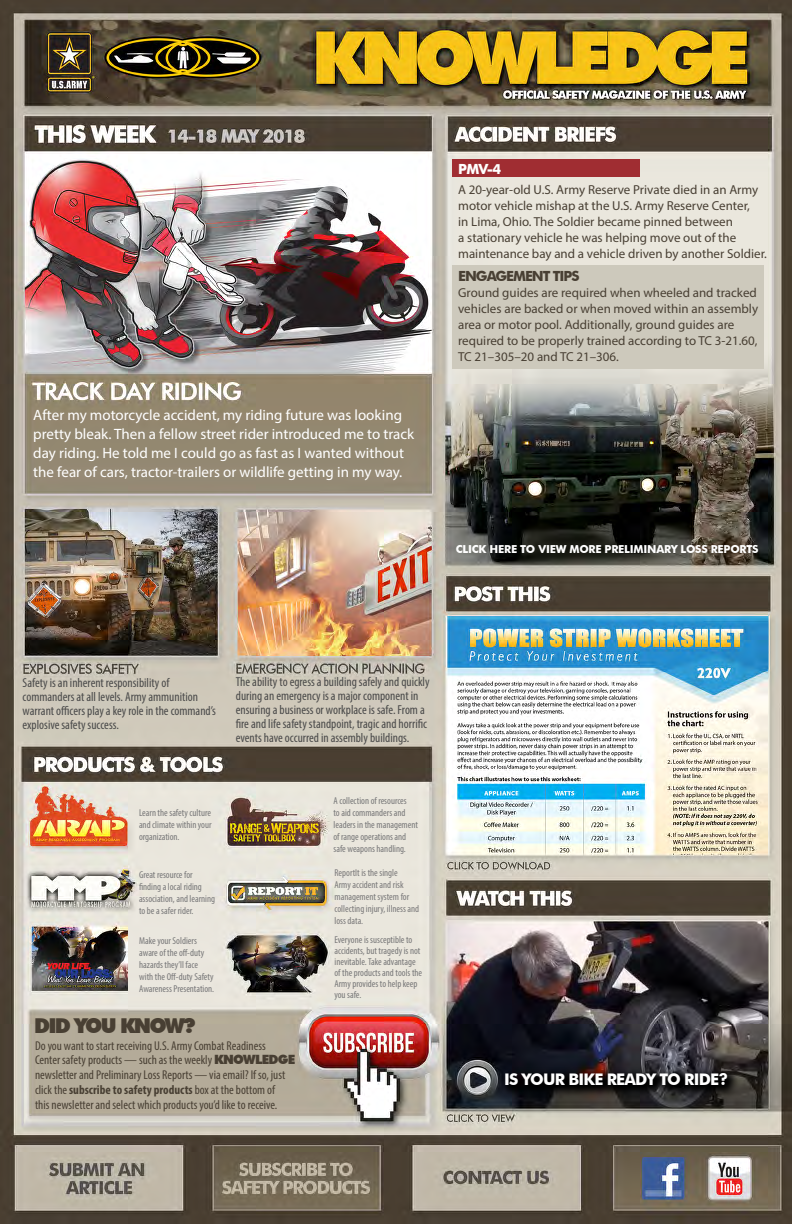
<style>
.page{position:relative;width:792px;height:1224px;background:#fff}
.page>*{position:absolute;margin:0;border:0;box-sizing:border-box;transform-origin:0 0}
.t1{font:900 20.5px "Futura BT";letter-spacing:-.09em;color:#483f33}
.t2{font:700 16px "Futura BT";letter-spacing:-.05em;color:#fff}
.t3{font:15px/19px "Myriad Pro";color:#fff}
.t4{font:700 14px "Futura BT";letter-spacing:-.075em;color:#483f33}
.t5{font:700 14px "Futura BT";color:#fff}
.t6{font:13px/16px "Myriad Pro";color:#483f33}
.t7{font:condensed 13px/14px "Myriad Pro";color:#4a4a4a}
.t8{font:condensed 12.8px/14.8px "Myriad Pro";color:#483f33}
.t9{font:700 11px "Futura BT";letter-spacing:-.02em;color:#fff}
.t10{font:condensed 10px/12px "Myriad Pro";color:#787879}
.t11{font:condensed 10px/12px "Myriad Pro";color:#7a797a}
.s1{font-family:"Futura BT";font-weight:900;font-stretch:normal}
.s2{font-weight:700}
</style>
<div class="page">
<img style="left:0;top:0;width:792px;height:1224px">
<div style="left:453px;top:160px;width:187px;height:17px;background:#a02d32"></div>
<svg style="left:499px;top:1067px;width:241px;height:31px;background:#171516"></svg>
<div style="left:452px;top:265px;width:312px;height:104px;background:#cdc9bc"></div>
<p class="t3" style="left:33px;top:405px;width:382px">After my motorcycle accident, my riding future was looking pretty bleak. Then a fellow street rider introduced me to track day riding. He told me I could go as fast as I wanted without the fear of cars, tractor-trailers or wildlife getting in my way.</p>
<h3 class="t5" style="left:458px;top:160px;width:44px">PMV-4</h3>
<p class="t6" style="left:458px;top:181px;width:310px">A 20-year-old U.S. Army Reserve Private died in an Army motor vehicle mishap at the U.S. Army Reserve Center,<br>in Lima, Ohio. The Soldier became pinned between<br>a stationary vehicle he was helping move out of the maintenance bay and a vehicle driven by another Soldier.</p>
<h3 class="t4" style="left:458px;top:268px;width:123px">ENGAGEMENT TIPS</h3>
<p class="t6" style="left:458px;top:285px;width:301px">Ground guides are required when wheeled and tracked vehicles are backed or when moved within an assembly area or motor pool. Additionally, ground guides are required to be properly trained according to TC 3-21.60, TC 21–305–20 and TC 21–306.</p>
<p class="t9" style="left:456px;top:543px;width:304px">CLICK HERE TO VIEW MORE PRELIMINARY LOSS REPORTS</p>
<h3 class="t7" style="left:23px;top:676px;width:195px">Safety is an inherent responsibility of commanders at all levels. Army ammunition warrant officers play a key role in the command’s explosive safety success.</h3>
<p class="t7" style="left:236px;top:675px;width:195px">The ability to egress a building safely and quickly during an emergency is a major component in ensuring a business or workplace is safe. From a fire and life safety standpoint, tragic and horrific events have occurred in assembly buildings.</p>
<p class="t10" style="left:139px;top:806px;width:74px;text-align:justify">Learn the safety culture and climate within your organization.</p>
<p class="t10" style="left:139px;top:869px;width:78px">Great resource for finding a local riding association, and learning to be a safer rider.</p>
<p class="t10" style="left:139px;top:934px;width:77px">Make your Soldiers aware of the off-duty hazards they’ll face with the Off-duty Safety<br>Awareness Presentation.</p>
<h1 class="t1" style="left:34px;top:1013px;width:163px">DID YOU KNOW?</h1>
<p class="t8" style="left:35px;top:1038px;width:262px">Do you want to start receiving U.S. Army Combat Readiness<br>Center safety products — such as the weekly <span class="s1">KNOWLEDGE </span>newsletter and Preliminary Loss Reports — via email? If so, just click the <span class="s2">subscribe to safety products</span> box at the bottom of<br>this newsletter and select which products you’d like to receive.</p>
<p class="t10" style="left:334px;top:794px;width:86px">A collection of resources<br>to aid commanders and leaders in the management of range operations and safe weapons handling.</p>
<p class="t11" style="left:334px;top:866px;width:86px">ReportIt is the single<br>Army accident and risk management system for collecting injury, illness and loss data.</p>
<p class="t10" style="left:334px;top:934px;width:89px;line-height:11px">Everyone is susceptible to accidents, but tragedy is not inevitable. Take advantage of the products and tools the<br>Army provides to help keep you safe.</p>
<h2 class="t2" style="left:504px;top:1069px;width:225px">IS YOUR BIKE READY TO RIDE?</h2>
</div>
